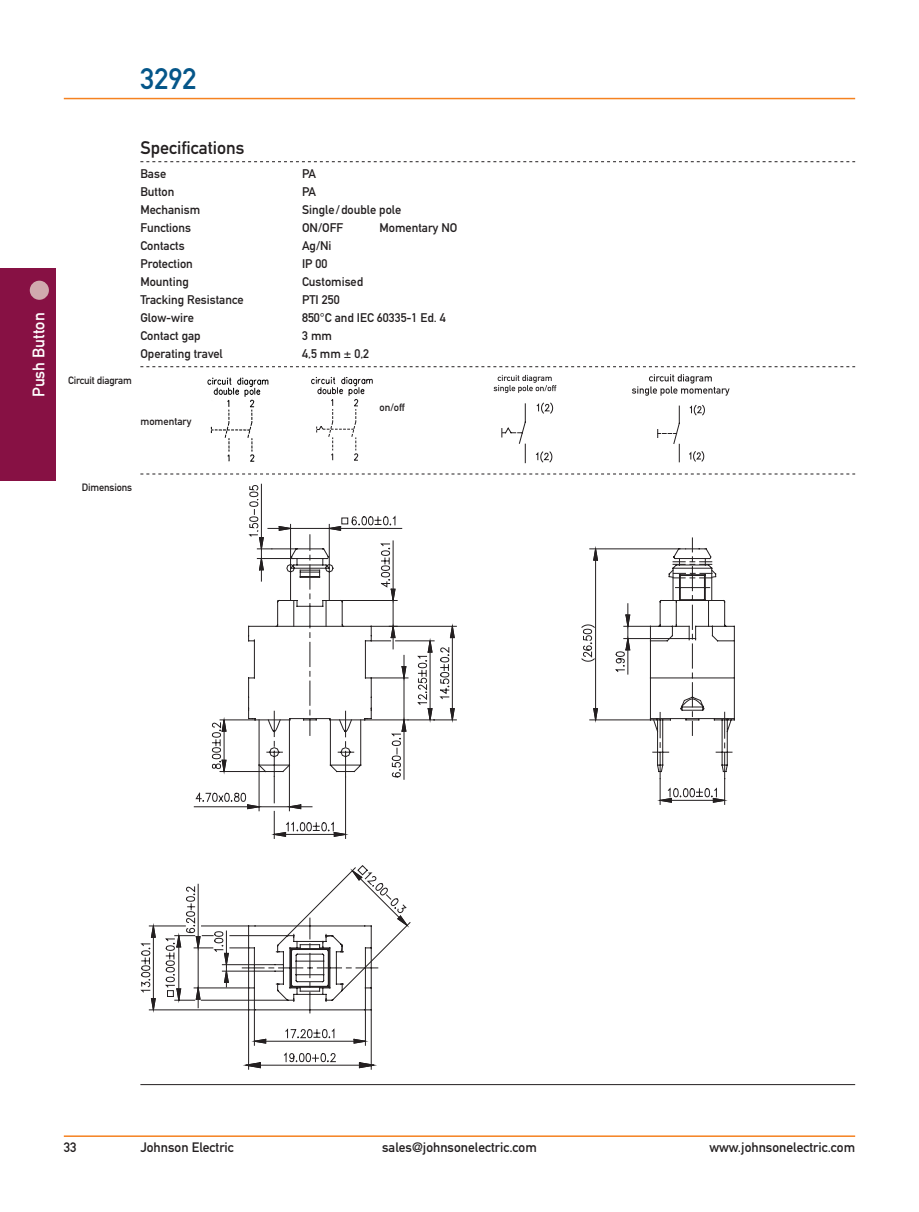
<style>
.page{position:relative;width:919px;height:1212px;background:#fff}
.page>*{position:absolute;margin:0;border:0;box-sizing:border-box;transform-origin:0 0}
.t1{font:29.25px "DIN Mittelschrift";color:#055689}
.Titel_Klein_mit_Lini{font:18px "DIN Mittelschrift";color:#231f20}
.t2{font:16.5px "DIN Mittelschrift";color:#fff}
.t3{font:13.5px "DIN Mittelschrift";color:#231f20}
.Grundschrift_1_mit_A{font:12.3px "DIN Mittelschrift";color:#231f20}
.Grundschrift_1_Linie{font:10.5px "DIN Mittelschrift";letter-spacing:-.015em;color:#231f20}
.Grundschrift_1{font:10.5px "DIN Mittelschrift";color:#231f20}
</style>
<div class="page">
<hr style="left:64px;top:98px;width:791px;height:1px;background:#f58220">
<hr style="left:64px;top:1135px;width:791px;height:2px;background:#f58220">
<svg style="left:140px;top:161px;width:715px;height:1px"></svg>
<svg style="left:140px;top:366px;width:715px;height:1px"></svg>
<svg style="left:140px;top:474px;width:715px;height:1px"></svg>
<hr style="left:140px;top:1084px;width:715px;height:1px;background:#231f20">
<svg style="left:248px;top:484px;width:155px;height:75px"></svg>
<svg style="left:148px;top:886px;width:229px;height:184px"></svg>
<svg style="left:193px;top:603px;width:184px;height:385px"></svg>
<svg style="left:295px;top:548px;width:411px;height:435px"></svg>
<img style="left:207px;top:377px;width:62px;height:85px">
<svg style="left:311px;top:377px;width:62px;height:84px"></svg>
<svg style="left:501px;top:402px;width:52px;height:61px"></svg>
<svg style="left:493px;top:375px;width:63px;height:18px"></svg>
<svg style="left:657px;top:404px;width:48px;height:58px"></svg>
<svg style="left:632px;top:374px;width:97px;height:22px"></svg>
<div style="left:0;top:268px;width:55px;height:212px;background:#871144"></div>
<div style="left:30px;top:281px;width:19px;height:19px;background:#d0aaae;border-radius:50%"></div>
<p class="t2" style="left:29px;top:397px;width:86px;rotate:-90deg">Push Button</p>
<p class="t1" style="left:140px;top:62px;width:58px">3292</p>
<p class="Grundschrift_1_Linie" style="left:68px;top:374px;width:65px">Circuit diagram</p>
<p class="Titel_Klein_mit_Lini" style="left:140px;top:137px;width:105px">Specifications</p>
<p class="Grundschrift_1_mit_A" style="left:140px;top:166px;width:27px">Base</p>
<p class="Grundschrift_1_mit_A" style="left:302px;top:166px;width:15px">PA</p>
<p class="Grundschrift_1_mit_A" style="left:140px;top:184px;width:35px">Button</p>
<p class="Grundschrift_1_mit_A" style="left:302px;top:184px;width:15px">PA</p>
<p class="Grundschrift_1_mit_A" style="left:140px;top:202px;width:61px">Mechanism</p>
<p class="Grundschrift_1_mit_A" style="left:302px;top:202px;width:101px">Single/double pole</p>
<p class="Grundschrift_1_mit_A" style="left:140px;top:220px;width:52px">Functions</p>
<p class="Grundschrift_1_mit_A" style="left:302px;top:220px;width:42px">ON/OFF</p>
<p class="Grundschrift_1_mit_A" style="left:379px;top:220px;width:79px">Momentary NO</p>
<p class="Grundschrift_1_mit_A" style="left:140px;top:238px;width:46px">Contacts</p>
<p class="Grundschrift_1_mit_A" style="left:302px;top:238px;width:31px">Ag/Ni</p>
<p class="Grundschrift_1_mit_A" style="left:140px;top:256px;width:54px">Protection</p>
<p class="Grundschrift_1_mit_A" style="left:302px;top:256px;width:27px">IP 00</p>
<p class="Grundschrift_1_mit_A" style="left:140px;top:274px;width:50px">Mounting</p>
<p class="Grundschrift_1_mit_A" style="left:302px;top:274px;width:63px">Customised</p>
<p class="Grundschrift_1_mit_A" style="left:140px;top:292px;width:105px">Tracking Resistance</p>
<p class="Grundschrift_1_mit_A" style="left:302px;top:292px;width:39px">PTI 250</p>
<p class="Grundschrift_1_mit_A" style="left:140px;top:310px;width:55px">Glow-wire</p>
<p class="Grundschrift_1_mit_A" style="left:302px;top:310px;width:145px">850°C and IEC 60335-1 Ed. 4</p>
<p class="Grundschrift_1_mit_A" style="left:140px;top:328px;width:62px">Contact gap</p>
<p class="Grundschrift_1_mit_A" style="left:302px;top:328px;width:31px">3 mm</p>
<p class="Grundschrift_1_mit_A" style="left:140px;top:346px;width:84px">Operating travel</p>
<p class="Grundschrift_1_mit_A" style="left:302px;top:346px;width:69px">4,5 mm ± 0,2</p>
<p class="Grundschrift_1" style="left:140px;top:415px;width:52px">momentary</p>
<p class="Grundschrift_1" style="left:379px;top:401px;width:27px">on/off</p>
<p class="Grundschrift_1_Linie" style="left:82px;top:481px;width:52px">Dimensions</p>
<p class="t3" style="left:64px;top:1140px;width:14px">33</p>
<p class="t3" style="left:140px;top:1140px;width:95px">Johnson Electric</p>
<p class="t3" style="left:382px;top:1140px;width:156px">sales@johnsonelectric.com</p>
<p class="t3" style="left:709px;top:1140px;width:147px">www.johnsonelectric.com</p>
</div>
